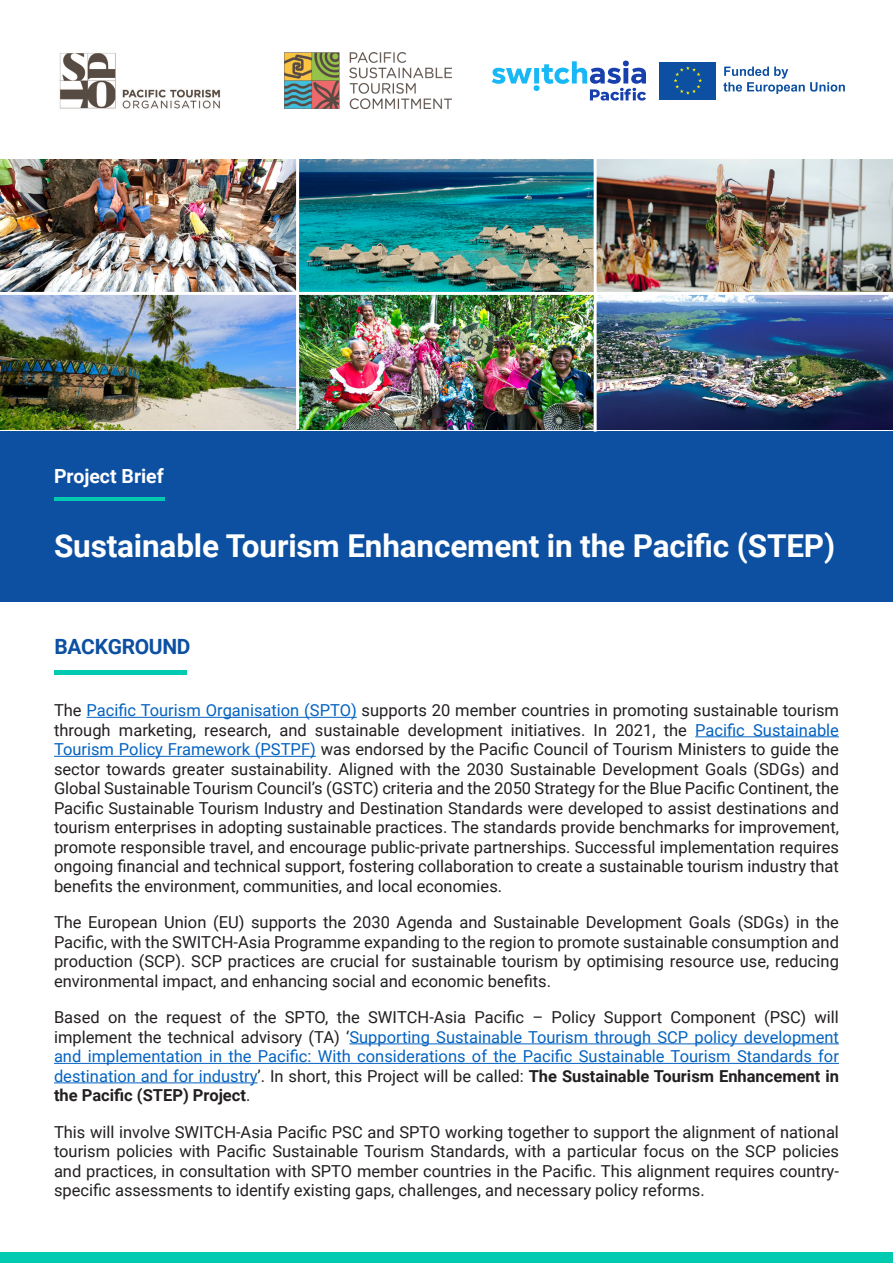
<style>
.page{position:relative;width:893px;height:1263px;background:#fff}
.page>*{position:absolute;margin:0;border:0;box-sizing:border-box;transform-origin:0 0}
.t1{font:700 31.5px "Roboto";letter-spacing:-.005em;color:#fff}
.t2{font:700 21px "Roboto";letter-spacing:-.015em;color:#0d50a1}
.t3{font:700 19.5px "Roboto";color:#fff}
.t4{font:16.5px/19.5px "Roboto";color:#231f20;text-align:justify}
.t5{font:16.5px/19.5px "Roboto";color:#0563c1;text-align:justify}
.s1{color:#0563c1}
.s2{color:#231f20}
.s3{font-weight:700;color:#231f20}
</style>
<div class="page">
<div style="left:0;top:1252px;width:893px;height:11px;background:#00cbb1"></div>
<div style="left:0;top:432px;width:893px;height:170px;background:#0d50a1"></div>
<hr style="left:87px;top:717px;width:270px;height:1px;background:#0563c1">
<hr style="left:695px;top:736px;width:144px;height:1px;background:#0563c1">
<hr style="left:54px;top:756px;width:262px;height:1px;background:#0563c1">
<hr style="left:349px;top:1043px;width:490px;height:1px;background:#0563c1">
<hr style="left:54px;top:1063px;width:785px;height:1px;background:#0563c1">
<hr style="left:54px;top:1082px;width:204px;height:1px;background:#0563c1">
<hr style="left:55px;top:497px;width:110px;height:4px;background:#00cbb1">
<hr style="left:54px;top:670px;width:132px;height:4px;background:#00cbb1">
<div style="left:659px;top:61px;width:58px;height:40px;background:#0d50a1"></div>
<svg style="left:674px;top:66px;width:28px;height:29px"></svg>
<svg style="left:723px;top:67px;width:122px;height:27px"></svg>
<svg style="left:492px;top:61px;width:154px;height:40px"></svg>
<img style="left:59px;top:53px;width:162px;height:56px">
<img style="left:0;top:160px;width:893px;height:269px">
<hr style="left:0;top:292px;width:893px;height:3px;background:#fff">
<hr style="left:296px;top:156px;width:3px;height:273px;background:#fff">
<hr style="left:594px;top:159px;width:3px;height:273px;background:#fff">
<img style="left:284px;top:53px;width:167px;height:55px">
<p class="t3" style="left:54px;top:462px;width:111px">Project Brief</p>
<p class="t1" style="left:54px;top:523px;width:783px">Sustainable Tourism Enhancement in the Pacific (STEP)</p>
<p class="t2" style="left:54px;top:632px;width:138px">BACKGROUND</p>
<p class="t4" style="left:54px;top:700px;width:786px">The <span class="s1">Pacific Tourism Organisation (SPTO)</span> supports 20 member countries in promoting sustainable tourism through marketing, research, and sustainable development initiatives. In 2021, the <span class="s1">Pacific Sustainable Tourism Policy Framework (PSTPF)</span> was endorsed by the Pacific Council of Tourism Ministers to guide the sector towards greater sustainability. Aligned with the 2030 Sustainable Development Goals (SDGs) and Global Sustainable Tourism Council’s (GSTC) criteria and the 2050 Strategy for the Blue Pacific Continent, the Pacific Sustainable Tourism Industry and Destination Standards were developed to assist destinations and tourism enterprises in adopting sustainable practices. The standards provide benchmarks for improvement, promote responsible travel, and encourage public-private partnerships. Successful implementation requires ongoing financial and technical support, fostering collaboration to create a sustainable tourism industry that benefits the environment, communities, and local economies.</p>
<p class="t4" style="left:54px;top:912px;width:786px">The European Union (EU) supports the 2030 Agenda and Sustainable Development Goals (SDGs) in the Pacific, with the SWITCH-Asia Programme expanding to the region to promote sustainable consumption and production (SCP). SCP practices are crucial for sustainable tourism by optimising resource use, reducing environmental impact, and enhancing social and economic benefits.</p>
<p class="t5" style="left:54px;top:1007px;width:786px"><span class="s2">Based on the request of the SPTO, the SWITCH-Asia Pacific – Policy Support Component (PSC) will implement the technical advisory (TA) ‘</span>Supporting Sustainable Tourism through SCP policy development and implementation in the Pacific: With considerations of the Pacific Sustainable Tourism Standards for destination and for industry<span class="s2">’. In short, this Project will be called:</span> <span class="s3">The Sustainable Tourism Enhancement in the Pacific (STEP) Project</span><span class="s2">.</span></p>
<p class="t4" style="left:54px;top:1121px;width:786px">This will involve SWITCH-Asia Pacific PSC and SPTO working together to support the alignment of national tourism policies with Pacific Sustainable Tourism Standards, with a particular focus on the SCP policies and practices, in consultation with SPTO member countries in the Pacific. This alignment requires country&shy;specific assessments to identify existing gaps, challenges, and necessary policy reforms.</p>
</div>
